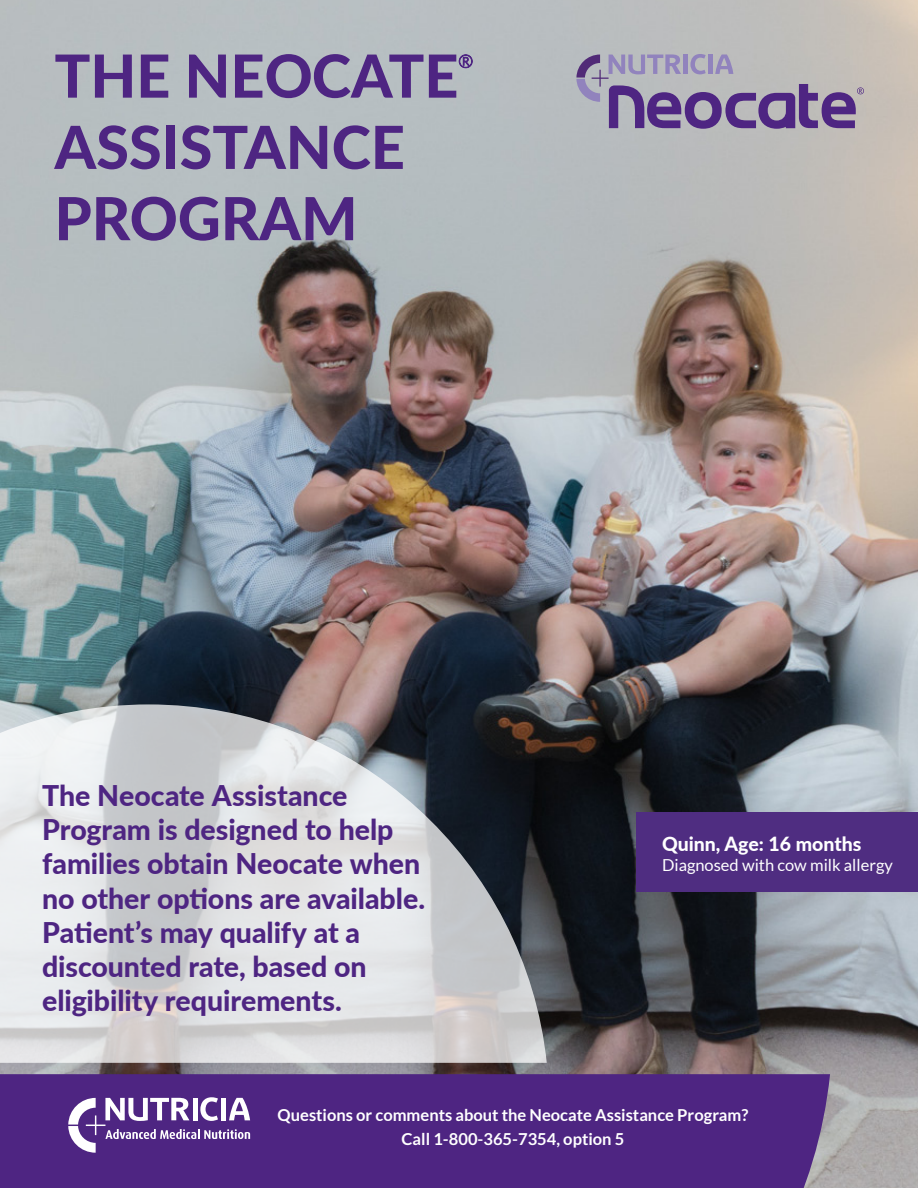
<style>
.page{position:relative;width:918px;height:1188px;background:#fff}
.page>*{position:absolute;margin:0;border:0;box-sizing:border-box;transform-origin:0 0}
.t1{font:800 59.4px/71.2px "Lato";color:#4e2582}
.t2{font:800 28.5px/34.2px "Lato";letter-spacing:-.005em;color:#4e2582}
.t3{font:800 19.5px "Lato";color:#fff}
.body_small{font:700 16.5px/24px "Lato";color:#fff;text-align:center}
.t4{font:16.5px "Lato";color:#fff}
</style>
<div class="page">
<img style="left:0;top:0;width:918px;height:1188px">
<svg style="left:0;top:704px;width:547px;height:359px;background:#bdbfc1"></svg>
<div style="left:0;top:1074px;width:830px;height:114px;background:#4e2582"></div>
<svg style="left:68px;top:1097px;width:182px;height:56px"></svg>
<svg style="left:458px;top:54px;width:15px;height:15px"></svg>
<svg style="left:576px;top:54px;width:288px;height:75px;background:#9c90ac"></svg>
<div style="left:636px;top:813px;width:282px;height:79px;background:#4f2d81"></div>
<h1 class="t1" style="left:55px;top:38px;width:405px">THE NEOCATE<br>ASSISTANCE<br>PROGRAM</h1>
<p class="t2" style="left:42px;top:777px;width:385px">The Neocate Assistance<br>Program is designed to help families obtain Neocate when no other options are available.<br>Patient’s may qualify at a discounted rate, based on eligibility requirements.</p>
<p class="t3" style="left:662px;top:829px;width:201px">Quinn, Age: 16 months</p>
<p class="t4" style="left:662px;top:856px;width:232px">Diagnosed with cow milk allergy</p>
<p class="body_small" style="left:278px;top:1103px;width:472px">Questions or comments about the Neocate Assistance Program?<br>Call 1-800-365-7354, option 5</p>
</div>
